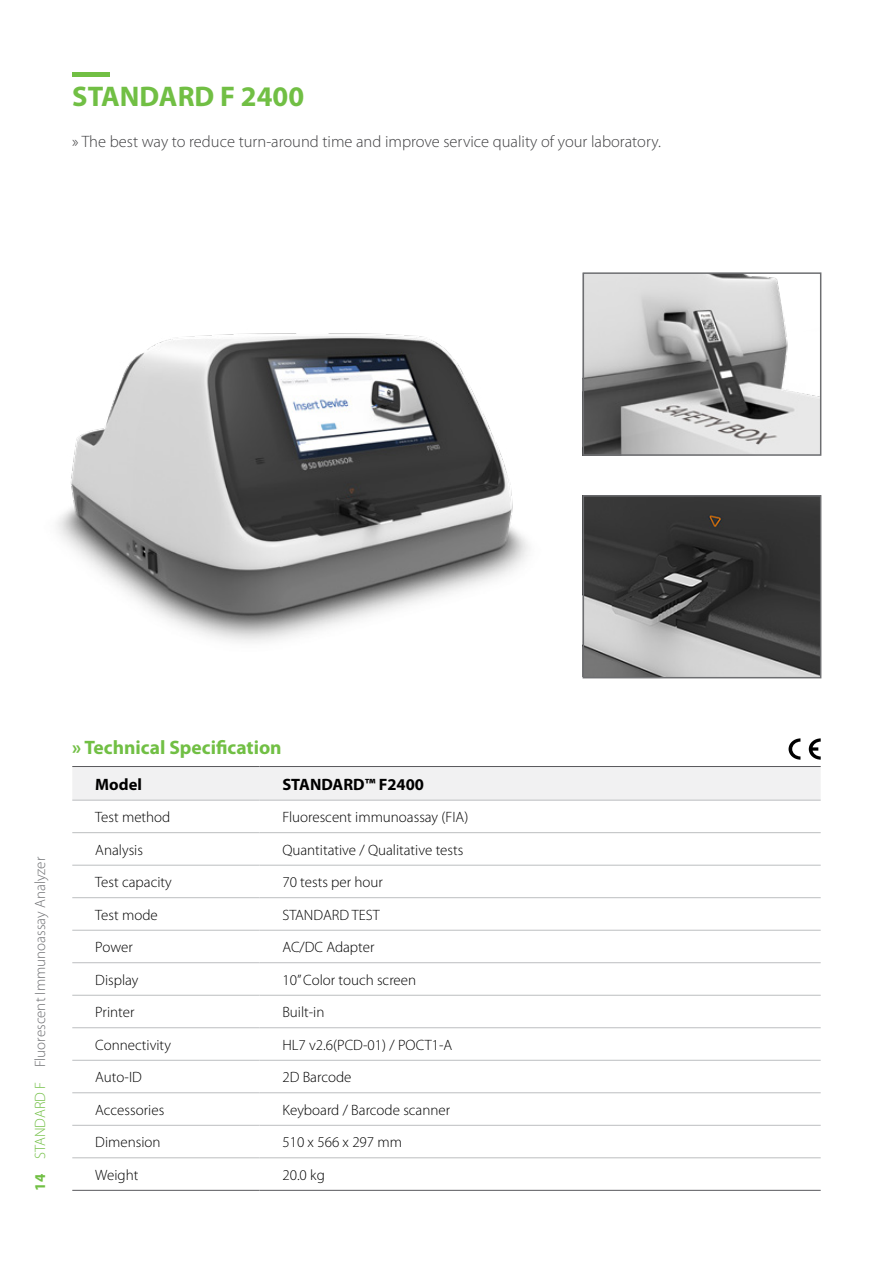
<style>
.page{position:relative;width:893px;height:1263px;background:#fff}
.page>*{position:absolute;margin:0;border:0;box-sizing:border-box;transform-origin:0 0}
.t1{font:700 28.5px "Myriad Pro";color:#71bf44}
.t2{font:700 19.5px "Myriad Pro";color:#71bf44}
.t3{font:300 16.5px "Myriad Pro";color:#404042}
.t4{font:700 16.5px "Myriad Pro";color:#000}
.t5{font:300 15px "Myriad Pro";color:#000}
.t6{font:300 15px "Myriad Pro";color:#6d6e71}
.s1{font-weight:700;color:#71bf44}
.s2{color:#71bf44}
</style>
<div class="page">
<img style="left:57px;top:272px;width:572px;height:407px">
<div style="left:72px;top:767px;width:749px;height:33px;background:#f1f1f2"></div>
<hr style="left:72px;top:766px;width:187px;height:1px;background:#58585b">
<hr style="left:259px;top:766px;width:562px;height:1px;background:#58585b">
<hr style="left:72px;top:1190px;width:187px;height:1px;background:#58585b">
<hr style="left:259px;top:1190px;width:562px;height:1px;background:#58585b">
<hr style="left:72px;top:800px;width:187px;height:1px;background:#bcbec0">
<hr style="left:259px;top:800px;width:562px;height:1px;background:#bcbec0">
<hr style="left:72px;top:832px;width:187px;height:1px;background:#bcbec0">
<hr style="left:259px;top:832px;width:562px;height:1px;background:#bcbec0">
<hr style="left:72px;top:865px;width:187px;height:1px;background:#bcbec0">
<hr style="left:259px;top:865px;width:562px;height:1px;background:#bcbec0">
<hr style="left:72px;top:897px;width:187px;height:1px;background:#bcbec0">
<hr style="left:259px;top:897px;width:562px;height:1px;background:#bcbec0">
<hr style="left:72px;top:930px;width:187px;height:1px;background:#bcbec0">
<hr style="left:259px;top:930px;width:562px;height:1px;background:#bcbec0">
<hr style="left:72px;top:962px;width:187px;height:1px;background:#bcbec0">
<hr style="left:259px;top:962px;width:562px;height:1px;background:#bcbec0">
<hr style="left:72px;top:995px;width:187px;height:1px;background:#bcbec0">
<hr style="left:259px;top:995px;width:562px;height:1px;background:#bcbec0">
<hr style="left:72px;top:1027px;width:187px;height:1px;background:#bcbec0">
<hr style="left:259px;top:1027px;width:562px;height:1px;background:#bcbec0">
<hr style="left:72px;top:1060px;width:187px;height:1px;background:#bcbec0">
<hr style="left:259px;top:1060px;width:562px;height:1px;background:#bcbec0">
<hr style="left:72px;top:1092px;width:187px;height:1px;background:#bcbec0">
<hr style="left:259px;top:1092px;width:562px;height:1px;background:#bcbec0">
<hr style="left:72px;top:1125px;width:187px;height:1px;background:#bcbec0">
<hr style="left:259px;top:1125px;width:562px;height:1px;background:#bcbec0">
<hr style="left:72px;top:1157px;width:187px;height:1px;background:#bcbec0">
<hr style="left:259px;top:1157px;width:562px;height:1px;background:#bcbec0">
<div style="left:72px;top:72px;width:38px;height:5px;background:#71bf44"></div>
<img style="left:586px;top:275px;width:232px;height:178px">
<img style="left:586px;top:498px;width:232px;height:177px">
<div style="left:583px;top:272px;width:238px;height:184px;border:2px solid #6d6e71"></div>
<div style="left:583px;top:495px;width:238px;height:183px;border:2px solid #6d6e71"></div>
<svg style="left:789px;top:738px;width:11px;height:22px"></svg>
<svg style="left:809px;top:738px;width:12px;height:22px"></svg>
<h1 class="t1" style="left:72px;top:77px;width:233px">STANDARD F 2400</h1>
<p class="t3" style="left:72px;top:133px;width:590px">» The best way to reduce turn-around time and improve service quality of your laboratory.</p>
<p class="t6" style="left:32px;top:1191px;width:335px;rotate:-90deg"><span class="s1">14</span> <span class="s2">STANDARD F</span> Fluorescent Immunoassay Analyzer</p>
<h2 class="t2" style="left:72px;top:734px;width:211px">» Technical Specification</h2>
<p class="t4" style="left:95px;top:773px;width:48px">Model</p>
<p class="t4" style="left:282px;top:773px;width:143px">STANDARD™ F2400</p>
<p class="t5" style="left:95px;top:809px;width:77px">Test method</p>
<p class="t5" style="left:282px;top:809px;width:187px">Fluorescent immunoassay (FIA)</p>
<p class="t5" style="left:95px;top:841px;width:49px">Analysis</p>
<p class="t5" style="left:282px;top:841px;width:182px">Quantitative / Qualitative tests</p>
<p class="t5" style="left:95px;top:874px;width:78px">Test capacity</p>
<p class="t5" style="left:282px;top:874px;width:102px">70 tests per hour</p>
<p class="t5" style="left:95px;top:906px;width:64px">Test mode</p>
<p class="t5" style="left:282px;top:906px;width:99px">STANDARD TEST</p>
<p class="t5" style="left:95px;top:939px;width:39px">Power</p>
<p class="t5" style="left:282px;top:939px;width:94px">AC/DC Adapter</p>
<p class="t5" style="left:95px;top:971px;width:45px">Display</p>
<p class="t5" style="left:282px;top:971px;width:135px">10” Color touch screen</p>
<p class="t5" style="left:95px;top:1004px;width:41px">Printer</p>
<p class="t5" style="left:282px;top:1004px;width:44px">Built-in</p>
<p class="t5" style="left:95px;top:1036px;width:77px">Connectivity</p>
<p class="t5" style="left:282px;top:1036px;width:171px">HL7 v2.6(PCD-01) / POCT1-A</p>
<p class="t5" style="left:95px;top:1069px;width:48px">Auto-ID</p>
<p class="t5" style="left:282px;top:1069px;width:71px">2D Barcode</p>
<p class="t5" style="left:95px;top:1101px;width:70px">Accessories</p>
<p class="t5" style="left:282px;top:1101px;width:169px">Keyboard / Barcode scanner</p>
<p class="t5" style="left:95px;top:1134px;width:67px">Dimension</p>
<p class="t5" style="left:282px;top:1134px;width:121px">510 x 566 x 297 mm</p>
<p class="t5" style="left:95px;top:1166px;width:45px">Weight</p>
<p class="t5" style="left:282px;top:1166px;width:44px">20.0 kg</p>
</div>
